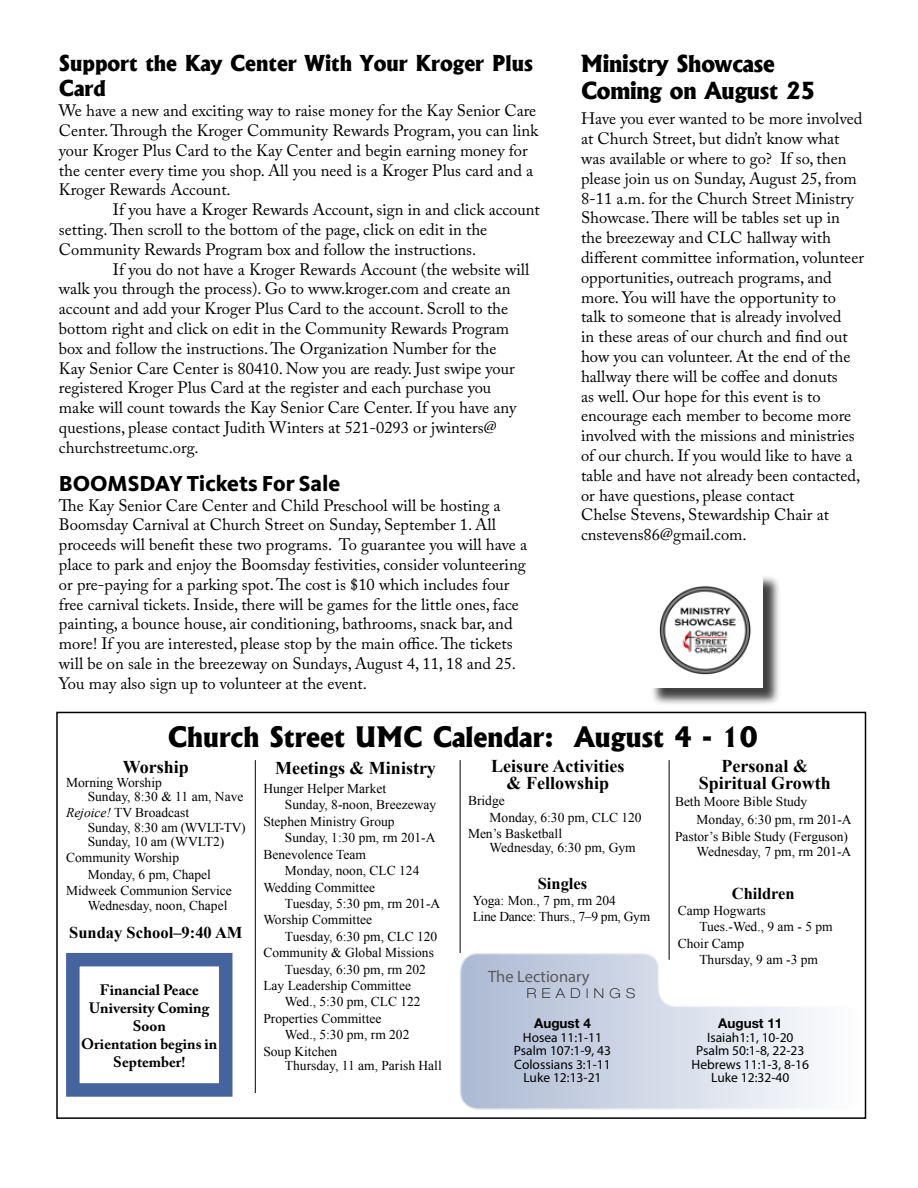
<style>
.page{position:relative;width:918px;height:1188px;background:#fff}
.page>*{position:absolute;margin:0;border:0;box-sizing:border-box;transform-origin:0 0}
.t1{font:800 27px "Albertus";color:#000}
.t2{font:800 22.5px/27px "Albertus";letter-spacing:-.01em;color:#000}
.t3{font:800 22.5px "Kievit OT";color:#000}
.t4{font:800 21px/25.2px "Albertus";color:#000}
.t5{font:700 18px/16.5px "Times New Roman";color:#000;text-align:center}
.t6{font:16.5px/19.8px "Adobe Caslon Pro";color:#000}
.t7{font:700 16.5px "Times New Roman";color:#000}
.t8{font:16.5px "Myriad Pro";color:#58595b}
.t9{font:700 15px/18px "Adobe Caslon Pro";color:#000;text-align:center}
.t10{font:13.5px/14.2px "Times New Roman";color:#000}
.t11{font:13.5px/13.5px "Myriad Pro";color:#000;text-align:center}
.t12{font:13.5px/16.4px "Times New Roman";letter-spacing:-.02em;color:#000}
.t13{font:700 13.5px "Helvetica Neue LT Pro";color:#000}
.t14{font:100 expanded 13.5px "Helvetica Neue LT Pro";letter-spacing:.4em;color:#000}
.s1{font-style:italic}
</style>
<div class="page">
<div style="left:56px;top:712px;width:810px;height:407px;border:2px solid #000"></div>
<hr style="left:460px;top:760px;width:1px;height:193px;background:#000">
<hr style="left:669px;top:760px;width:1px;height:200px;background:#000">
<hr style="left:255px;top:760px;width:1px;height:333px;background:#000">
<svg style="left:459px;top:952px;width:406px;height:159px"></svg>
<div style="left:650px;top:575px;width:131px;height:131px;background:#000;opacity:.75"></div>
<img style="left:650px;top:575px;width:112px;height:112px">
<div style="left:66px;top:953px;width:166px;height:144px;border:14px solid #45649e"></div>
<p class="t4" style="left:59px;top:51px;width:475px">Support the Kay Center With Your Kroger Plus<br>Card</p>
<p class="t6" style="left:59px;top:101px;width:481px">We have a new and exciting way to raise money for the Kay Senior Care Center. Through the Kroger Community Rewards Program, you can link your Kroger Plus Card to the Kay Center and begin earning money for the center every time you shop. All you need is a Kroger Plus card and a Kroger Rewards Account.</p>
<p class="t6" style="left:59px;top:200px;width:482px;text-indent:54px">If you have a Kroger Rewards Account, sign in and click account setting. Then scroll to the bottom of the page, click on edit in the<br>Community Rewards Program box and follow the instructions.</p>
<p class="t6" style="left:59px;top:259px;width:472px;text-indent:54px">If you do not have a Kroger Rewards Account (the website will walk you through the process). Go to www.kroger.com and create an account and add your Kroger Plus Card to the account. Scroll to the bottom right and click on edit in the Community Rewards Program box and follow the instructions. The Organization Number for the<br>Kay Senior Care Center is 80410. Now you are ready. Just swipe your registered Kroger Plus Card at the register and each purchase you make will count towards the Kay Senior Care Center. If you have any questions, please contact Judith Winters at 521-0293 or jwinters@ churchstreetumc.org.</p>
<h2 class="t3" style="left:59px;top:470px;width:283px">BOOMSDAY Tickets For Sale</h2>
<p class="t6" style="left:59px;top:495px;width:470px">The Kay Senior Care Center and Child Preschool will be hosting a Boomsday Carnival at Church Street on Sunday, September 1. All proceeds will benefit these two programs. To guarantee you will have a place to park and enjoy the Boomsday festivities, consider volunteering or pre-paying for a parking spot. The cost is $10 which includes four free carnival tickets. Inside, there will be games for the little ones, face painting, a bounce house, air conditioning, bathrooms, snack bar, and more! If you are interested, please stop by the main office. The tickets will be on sale in the breezeway on Sundays, August 4, 11, 18 and 25.<br>You may also sign up to volunteer at the event.</p>
<h2 class="t2" style="left:581px;top:51px;width:236px">Ministry Showcase<br>Coming on August 25</h2>
<p class="t6" style="left:581px;top:109px;width:284px">Have you ever wanted to be more involved at Church Street, but didn’t know what was available or where to go? If so, then please join us on Sunday, August 25, from 8-11 a.m. for the Church Street Ministry Showcase. There will be tables set up in the breezeway and CLC hallway with different committee information, volunteer opportunities, outreach programs, and more. You will have the opportunity to talk to someone that is already involved<br>in these areas of our church and find out how you can volunteer. At the end of the hallway there will be coffee and donuts<br>as well. Our hope for this event is to encourage each member to become more involved with the missions and ministries of our church. If you would like to have a table and have not already been contacted, or have questions, please contact<br>Chelse Stevens, Stewardship Chair at cnstevens86@gmail.com.</p>
<h1 class="t1" style="left:168px;top:720px;width:592px">Church Street UMC Calendar: August 4 - 10</h1>
<p class="t5" style="left:123px;top:758px;width:68px">Worship</p>
<p class="t10" style="left:88px;top:775px;width:157px;text-indent:-22px">Morning Worship<br>Sunday, 8:30 &amp; 11 am, Nave</p>
<p class="t10" style="left:88px;top:806px;width:159px;text-indent:-22px"><span class="s1">Rejoice!</span> TV Broadcast<br>Sunday, 8:30 am (WVLT-TV)<br>Sunday, 10 am (WVLT2)</p>
<p class="t10" style="left:66px;top:851px;width:115px">Community Worship</p>
<p class="t10" style="left:88px;top:867px;width:125px">Monday, 6 pm, Chapel</p>
<p class="t10" style="left:66px;top:883px;width:167px">Midweek Communion Service</p>
<p class="t10" style="left:88px;top:898px;width:141px">Wednesday, noon, Chapel</p>
<p class="t7" style="left:69px;top:921px;width:175px">Sunday School–9:40 AM</p>
<p class="t9" style="left:81px;top:981px;width:138px">Financial Peace<br>University Coming<br>Soon<br>Orientation begins in<br>September!</p>
<p class="t5" style="left:275px;top:759px;width:162px">Meetings &amp; Ministry</p>
<p class="t10" style="left:263px;top:781px;width:124px">Hunger Helper Market</p>
<p class="t10" style="left:285px;top:798px;width:153px">Sunday, 8-noon, Breezeway</p>
<p class="t10" style="left:263px;top:814px;width:133px">Stephen Ministry Group</p>
<p class="t10" style="left:285px;top:830px;width:152px">Sunday, 1:30 pm, rm 201-A</p>
<p class="t10" style="left:263px;top:847px;width:104px">Benevolence Team</p>
<p class="t10" style="left:285px;top:863px;width:136px">Monday, noon, CLC 124</p>
<p class="t10" style="left:263px;top:880px;width:113px">Wedding Committee</p>
<p class="t10" style="left:285px;top:896px;width:157px">Tuesday, 5:30 pm, rm 201-A</p>
<p class="t10" style="left:263px;top:913px;width:110px">Worship Committee</p>
<p class="t10" style="left:285px;top:929px;width:154px">Tuesday, 6:30 pm, CLC 120</p>
<p class="t10" style="left:263px;top:945px;width:172px">Community &amp; Global Missions</p>
<p class="t10" style="left:285px;top:962px;width:143px">Tuesday, 6:30 pm, rm 202</p>
<p class="t10" style="left:263px;top:978px;width:149px">Lay Leadership Committee</p>
<p class="t10" style="left:285px;top:995px;width:137px">Wed., 5:30 pm, CLC 122</p>
<p class="t10" style="left:263px;top:1011px;width:120px">Properties Committee</p>
<p class="t10" style="left:285px;top:1027px;width:126px">Wed., 5:30 pm, rm 202</p>
<p class="t10" style="left:263px;top:1044px;width:75px">Soup Kitchen</p>
<p class="t10" style="left:285px;top:1058px;width:158px">Thursday, 11 am, Parish Hall</p>
<p class="t5" style="left:491px;top:758px;width:135px">Leisure Activities &amp; Fellowship</p>
<p class="t10" style="left:468px;top:793px;width:38px">Bridge</p>
<p class="t10" style="left:490px;top:810px;width:154px">Monday, 6:30 pm, CLC 120</p>
<p class="t10" style="left:468px;top:826px;width:96px">Men’s Basketball</p>
<p class="t10" style="left:490px;top:840px;width:148px">Wednesday, 6:30 pm, Gym</p>
<p class="t7" style="left:538px;top:872px;width:51px">Singles</p>
<p class="t12" style="left:473px;top:892px;width:179px">Yoga: Mon., 7 pm, rm 204<br>Line Dance: Thurs., 7–9 pm, Gym</p>
<p class="t8" style="left:488px;top:966px;width:103px">The Lectionary</p>
<p class="t14" style="left:527px;top:986px;width:110px">READINGS</p>
<p class="t13" style="left:534px;top:1015px;width:58px">August 4</p>
<p class="t11" style="left:514px;top:1030px;width:99px">Hosea 11:1-11<br>Psalm 107:1-9, 43<br>Colossians 3:1-11<br>Luke 12:13-21</p>
<p class="t5" style="left:699px;top:758px;width:134px">Personal &amp;<br>Spiritual Growth</p>
<p class="t10" style="left:675px;top:794px;width:134px">Beth Moore Bible Study</p>
<p class="t10" style="left:697px;top:812px;width:157px">Monday, 6:30 pm, rm 201-A</p>
<p class="t10" style="left:675px;top:829px;width:175px">Pastor’s Bible Study (Ferguson)</p>
<p class="t10" style="left:697px;top:844px;width:156px">Wednesday, 7 pm, rm 201-A</p>
<p class="t7" style="left:732px;top:882px;width:64px">Children</p>
<p class="t10" style="left:678px;top:903px;width:90px">Camp Hogwarts</p>
<p class="t10" style="left:699px;top:920px;width:135px">Tues.-Wed., 9 am - 5 pm</p>
<p class="t10" style="left:678px;top:936px;width:68px">Choir Camp</p>
<p class="t10" style="left:699px;top:952px;width:120px">Thursday, 9 am -3 pm</p>
<p class="t13" style="left:718px;top:1015px;width:66px">August 11</p>
<p class="t11" style="left:692px;top:1030px;width:119px">Isaiah1:1, 10-20<br>Psalm 50:1-8, 22-23<br>Hebrews 11:1-3, 8-16<br>Luke 12:32-40</p>
</div>
